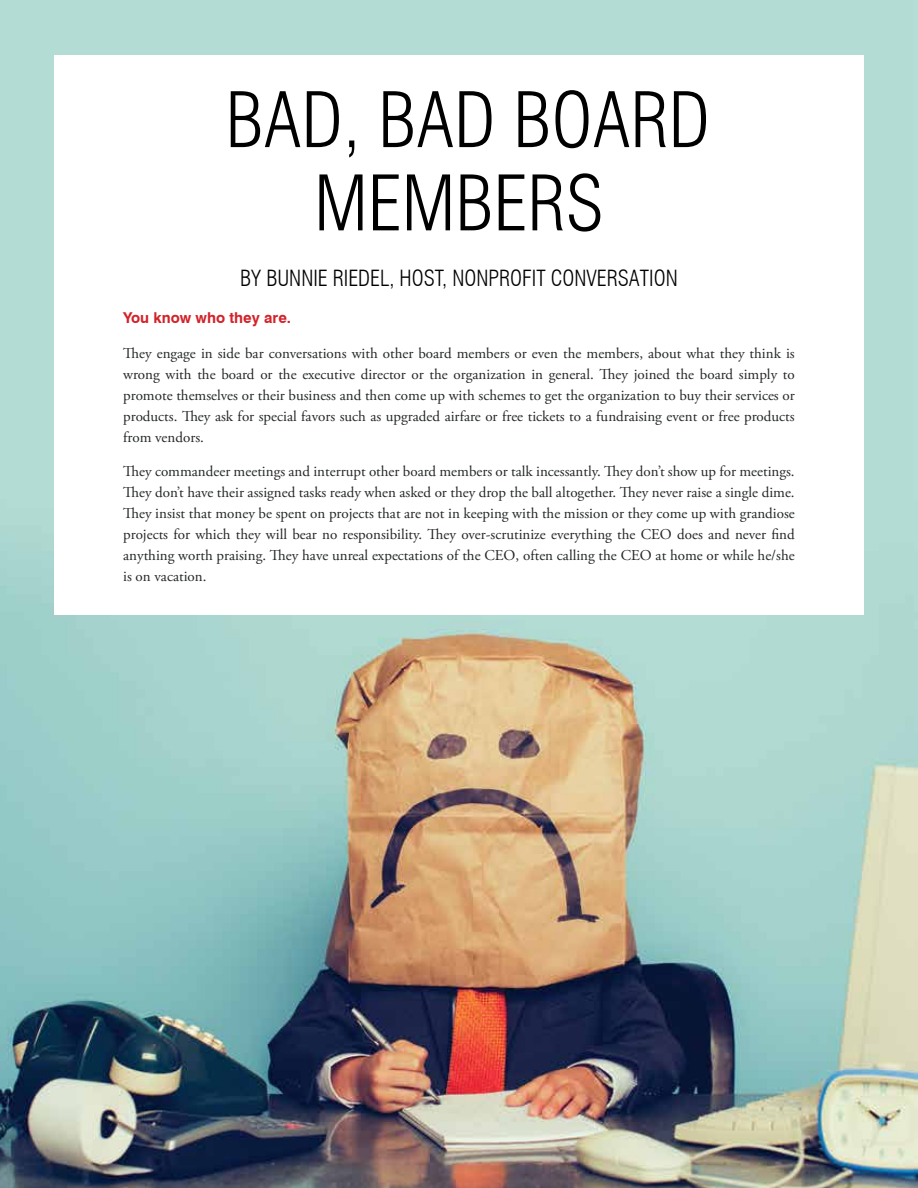
<style>
.page{position:relative;width:918px;height:1188px;background:#fff}
.page>*{position:absolute;margin:0;border:0;box-sizing:border-box;transform-origin:0 0}
.t1{font:300 condensed 75px/83.2px "Swiss 721 BT";color:#000;text-align:center}
.t2{font:300 condensed 21.75px "Swiss 721 BT";color:#000}
.t3{font:15px/21px "Adobe Garamond Pro";color:#252727;text-align:justify}
.t4{font:700 15px "Swiss 721 BT";color:#d2232a}
</style>
<div class="page">
<img style="left:0;top:0;width:918px;height:1188px">
<div style="left:54px;top:56px;width:810px;height:559px;background:#fff"></div>
<p class="t1" style="left:225px;top:78px;width:486px">BAD, BAD BOARD<br>MEMBERS</p>
<p class="t2" style="left:240px;top:265px;width:439px">BY BUNNIE RIEDEL, HOST, NONPROFIT CONVERSATION</p>
<p class="t4" style="left:123px;top:309px;width:169px">You know who they are.</p>
<p class="t3" style="left:123px;top:343px;width:673px">They engage in side bar conversations with other board members or even the members, about what they think is wrong with the board or the executive director or the organization in general. They joined the board simply to promote themselves or their business and then come up with schemes to get the organization to buy their services or products. They ask for special favors such as upgraded airfare or free tickets to a fundraising event or free products from vendors.</p>
<p class="t3" style="left:123px;top:461px;width:673px">They commandeer meetings and interrupt other board members or talk incessantly. They don’t show up for meetings.<br>They don’t have their assigned tasks ready when asked or they drop the ball altogether. They never raise a single dime.<br>They insist that money be spent on projects that are not in keeping with the mission or they come up with grandiose projects for which they will bear no responsibility. They over-scrutinize everything the CEO does and never find anything worth praising. They have unreal expectations of the CEO, often calling the CEO at home or while he/she is on vacation.</p>
</div>
